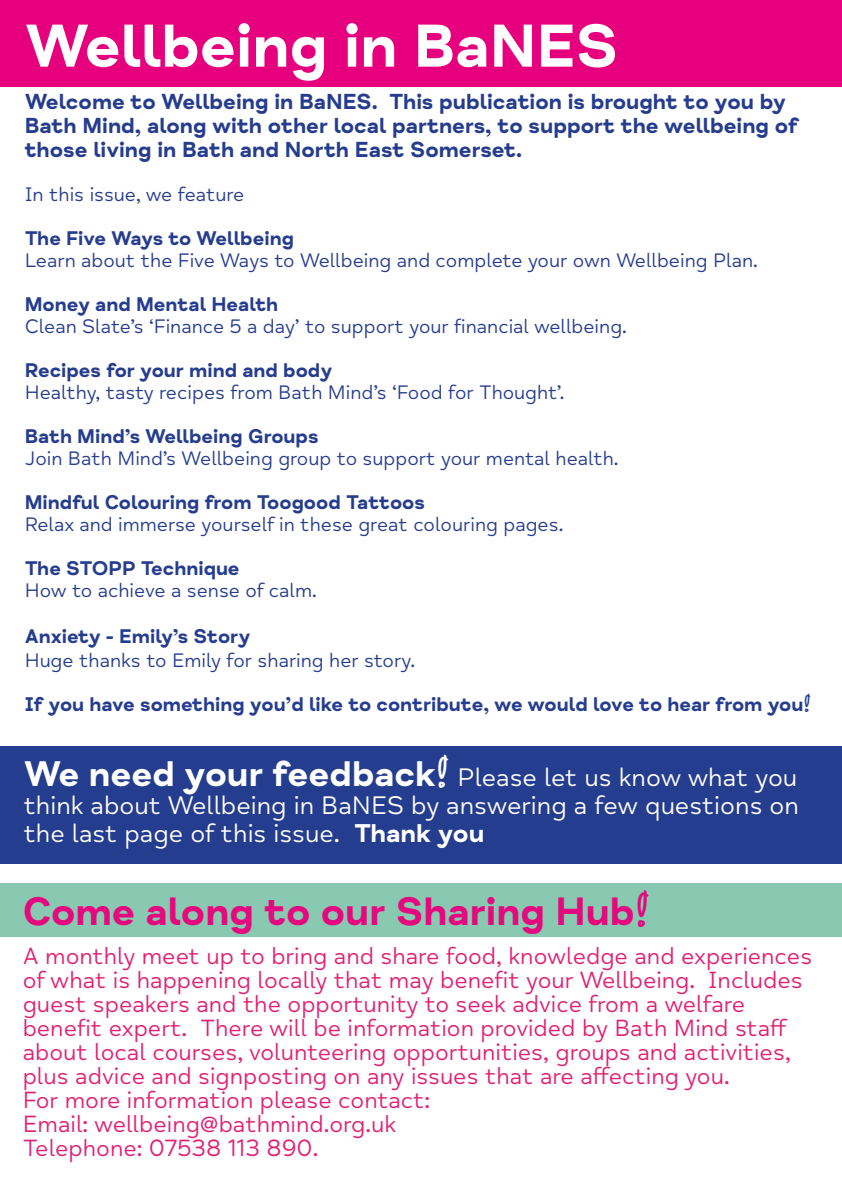
<style>
.page{position:relative;width:842px;height:1191px;background:#fff}
.page>*{position:absolute;margin:0;border:0;box-sizing:border-box;transform-origin:0 0}
.t1{font:62px "Mind Meridian Display";color:#fff}
.t2{font:40px "Mind Meridian Display";color:#e5087e}
.t3{font:26px/28px "Mind Meridian";color:#fff;text-align:justify}
.t4{font:24px/24px "Mind Meridian";color:#e12074}
.t5{font:22px/24px "Mind Meridian Display";color:#263d8f}
.t6{font:20px "Mind Meridian";color:#263d8f}
.t7{font:20px "Mind Meridian Display";color:#263d8f}
.s1{font-family:"Mind Meridian Display";font-size:36px}
.s2{font-family:"Mind Meridian Display"}
</style>
<div class="page">
<div style="left:0;top:0;width:842px;height:86px;background:#e6007d"></div>
<div style="left:0;top:883px;width:842px;height:53px;background:#89c9b1"></div>
<div style="left:0;top:746px;width:842px;height:117px;background:#253d8f"></div>
<h1 class="t1" style="left:25px;top:9px;width:595px">Wellbeing in BaNES</h1>
<p class="t5" style="left:25px;top:91px;width:776px">Welcome to Wellbeing in BaNES. This publication is brought to you by<br>Bath Mind, along with other local partners, to support the wellbeing of those living in Bath and North East Somerset.</p>
<p class="t6" style="left:25px;top:183px;width:221px">In this issue, we feature</p>
<p class="t7" style="left:25px;top:226px;width:271px">The Five Ways to Wellbeing</p>
<p class="t6" style="left:25px;top:249px;width:735px">Learn about the Five Ways to Wellbeing and complete your own Wellbeing Plan.</p>
<p class="t7" style="left:25px;top:292px;width:255px">Money and Mental Health</p>
<p class="t6" style="left:25px;top:315px;width:604px">Clean Slate’s ‘Finance 5 a day’ to support your financial wellbeing.</p>
<p class="t7" style="left:25px;top:358px;width:309px">Recipes for your mind and body</p>
<p class="t6" style="left:25px;top:381px;width:541px">Healthy, tasty recipes from Bath Mind’s ‘Food for Thought’.</p>
<p class="t7" style="left:25px;top:424px;width:295px">Bath Mind’s Wellbeing Groups</p>
<p class="t6" style="left:25px;top:447px;width:595px">Join Bath Mind’s Wellbeing group to support your mental health.</p>
<p class="t7" style="left:25px;top:490px;width:402px">Mindful Colouring from Toogood Tattoos</p>
<p class="t6" style="left:25px;top:513px;width:540px">Relax and immerse yourself in these great colouring pages.</p>
<p class="t7" style="left:25px;top:556px;width:216px">The STOPP Technique</p>
<p class="t6" style="left:25px;top:579px;width:294px">How to achieve a sense of calm.</p>
<p class="t7" style="left:25px;top:624px;width:227px">Anxiety - Emily’s Story</p>
<p class="t6" style="left:25px;top:649px;width:392px">Huge thanks to Emily for sharing her story.</p>
<p class="t7" style="left:25px;top:692px;width:787px">If you have something you’d like to contribute, we would love to hear from you!</p>
<p class="t3" style="left:24px;top:763px;width:777px"><span class="s1">We need your feedback!</span> Please let us know what you think about Wellbeing in BaNES by answering a few questions on the last page of this issue. <span class="s2">Thank you</span></p>
<h2 class="t2" style="left:23px;top:887px;width:628px">Come along to our Sharing Hub!</h2>
<p class="t4" style="left:23px;top:944px;width:791px">A monthly meet up to bring and share food, knowledge and experiences of what is happening locally that may benefit your Wellbeing. Includes guest speakers and the opportunity to seek advice from a welfare benefit expert. There will be information provided by Bath Mind staff about local courses, volunteering opportunities, groups and activities, plus advice and signposting on any issues that are affecting you.<br>For more information please contact:<br>Email: wellbeing@bathmind.org.uk<br>Telephone: 07538 113 890.</p>
</div>
